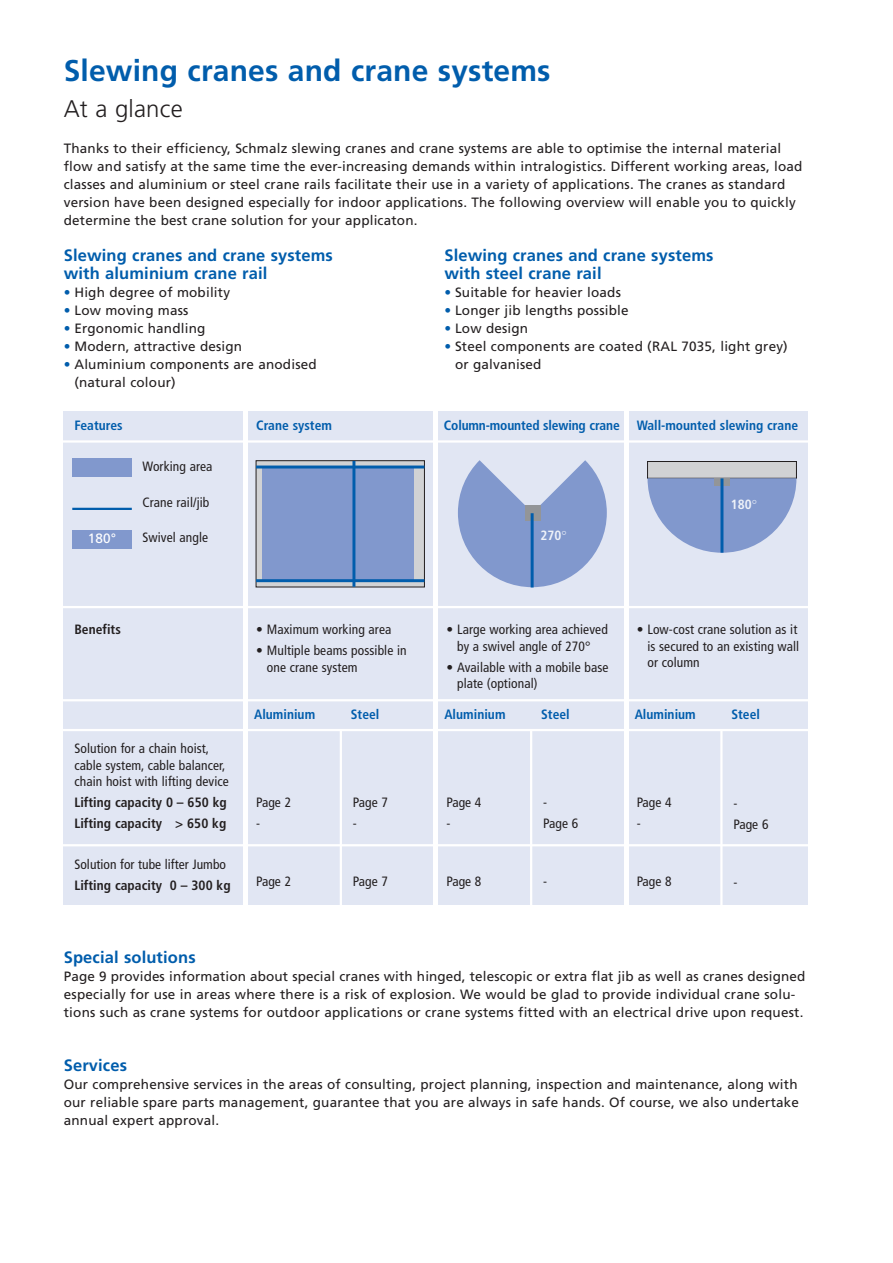
<style>
.page{position:relative;width:893px;height:1263px;background:#fff}
.page>*{position:absolute;margin:0;border:0;box-sizing:border-box;transform-origin:0 0}
.t1{font:700 30px "Frutiger LT";letter-spacing:.005em;color:#015dac}
.t2{font:300 24px "Frutiger LT";letter-spacing:.01em;color:#231f20}
.t3{font:700 16.5px/18px "Frutiger LT";letter-spacing:.01em;color:#015dac}
.t4{font:13.5px/18px "Frutiger LT";letter-spacing:.015em;color:#231f20}
.t5{font:condensed 13.5px/16.5px "Frutiger LT";letter-spacing:.005em;color:#231f20}
.t6{font:700 condensed 13.5px "Frutiger LT";color:#015dac}
.t7{font:700 condensed 13.5px/20.7px "Frutiger LT";letter-spacing:.005em;color:#231f20}
.t8{font:13.5px "Frutiger LT";color:#fff}
.t9{font:700 condensed 13.35px "Frutiger LT";color:#eff2f9}
.s1{color:#015dac}
</style>
<div class="page">
<div style="left:64px;top:411px;width:744px;height:493px;background:#e1e6f3"></div>
<div style="left:243px;top:401px;width:5px;height:557px;background:#fff"></div>
<hr style="left:434px;top:401px;width:4px;height:557px;background:#fff">
<hr style="left:624px;top:408px;width:4px;height:550px;background:#fff">
<div style="left:256px;top:461px;width:168px;height:126px;background:#d1d2d4"></div>
<div style="left:256px;top:460px;width:169px;height:127px;border:1px solid #231f20"></div>
<div style="left:262px;top:467px;width:151px;height:114px;background:#8198cd"></div>
<hr style="left:256px;top:465px;width:168px;height:3px;background:#015dac">
<hr style="left:256px;top:579px;width:168px;height:3px;background:#015dac">
<hr style="left:352px;top:461px;width:3px;height:126px;background:#015dac">
<div style="left:647px;top:461px;width:149px;height:17px;background:#d1d2d4"></div>
<div style="left:647px;top:461px;width:150px;height:18px;border:1px solid #231f20"></div>
<hr style="left:53px;top:440px;width:775px;height:3px;background:#fff">
<hr style="left:53px;top:606px;width:775px;height:2px;background:#fff">
<hr style="left:53px;top:699px;width:775px;height:2px;background:#fff">
<hr style="left:53px;top:844px;width:775px;height:2px;background:#fff">
<hr style="left:53px;top:729px;width:775px;height:2px;background:#fff">
<div style="left:72px;top:459px;width:60px;height:18px;background:#8198cd"></div>
<div style="left:72px;top:531px;width:60px;height:18px;background:#8198cd"></div>
<hr style="left:72px;top:508px;width:60px;height:2px;background:#015dac">
<hr style="left:340px;top:729px;width:2px;height:209px;background:#fff">
<hr style="left:530px;top:729px;width:2px;height:209px;background:#fff">
<hr style="left:720px;top:729px;width:3px;height:209px;background:#fff">
<svg style="left:458px;top:460px;width:149px;height:127px"></svg>
<svg style="left:647px;top:478px;width:149px;height:75px"></svg>
<h1 class="t1" style="left:64px;top:58px;width:488px">Slewing cranes and crane systems</h1>
<h2 class="t2" style="left:64px;top:99px;width:120px">At a glance</h2>
<p class="t4" style="left:64px;top:140px;width:740px">Thanks to their efficiency, Schmalz slewing cranes and crane systems are able to optimise the internal material flow and satisfy at the same time the ever-increasing demands within intralogistics. Different working areas, load classes and aluminium or steel crane rails facilitate their use in a variety of applications. The cranes as standard version have been designed especially for indoor applications. The following overview will enable you to quickly determine the best crane solution for your applicaton.</p>
<p class="t3" style="left:64px;top:247px;width:271px">Slewing cranes and crane systems with aluminium crane rail</p>
<p class="t3" style="left:444px;top:247px;width:271px">Slewing cranes and crane systems with steel crane rail</p>
<p class="t4" style="left:64px;top:284px;width:168px"><span class="s1">•</span> High degree of mobility</p>
<p class="t4" style="left:64px;top:302px;width:126px"><span class="s1">•</span> Low moving mass</p>
<p class="t4" style="left:64px;top:320px;width:143px"><span class="s1">•</span> Ergonomic handling</p>
<p class="t4" style="left:64px;top:338px;width:180px"><span class="s1">•</span> Modern, attractive design</p>
<p class="t4" style="left:74px;top:356px;width:244px;text-indent:-11px"><span class="s1">•</span> Aluminium components are anodised (natural colour)</p>
<p class="t4" style="left:444px;top:284px;width:178px"><span class="s1">•</span> Suitable for heavier loads</p>
<p class="t4" style="left:444px;top:302px;width:186px"><span class="s1">•</span> Longer jib lengths possible</p>
<p class="t4" style="left:444px;top:320px;width:85px"><span class="s1">•</span> Low design</p>
<p class="t4" style="left:455px;top:338px;width:334px;text-indent:-11px"><span class="s1">•</span> Steel components are coated (RAL 7035, light grey) or galvanised</p>
<p class="t6" style="left:74px;top:420px;width:50px">Features</p>
<p class="t6" style="left:256px;top:420px;width:77px">Crane system</p>
<p class="t6" style="left:444px;top:420px;width:177px">Column-mounted slewing crane</p>
<p class="t6" style="left:637px;top:420px;width:163px">Wall-mounted slewing crane</p>
<p class="t5" style="left:142px;top:460px;width:72px">Working area</p>
<p class="t5" style="left:142px;top:495px;width:68px">Crane rail/jib</p>
<p class="t5" style="left:142px;top:531px;width:67px">Swivel angle</p>
<p class="t9" style="left:731px;top:499px;width:22px">180</p>
<p class="t9" style="left:541px;top:530px;width:22px">270</p>
<p class="t8" style="left:88px;top:533px;width:30px">180°</p>
<p class="t7" style="left:74px;top:620px;width:48px">Benefits</p>
<p class="t5" style="left:74px;top:741px;width:156px">Solution for a chain hoist, cable system, cable balancer, chain hoist with lifting device</p>
<p class="t7" style="left:74px;top:793px;width:154px">Lifting capacity 0 – 650 kg<br>Lifting capacity &gt; 650 kg</p>
<p class="t5" style="left:74px;top:857px;width:153px">Solution for tube lifter Jumbo</p>
<p class="t7" style="left:74px;top:876px;width:158px">Lifting capacity 0 – 300 kg</p>
<p class="t3" style="left:64px;top:949px;width:133px">Special solutions</p>
<p class="t5" style="left:256px;top:622px;width:137px">• Maximum working area</p>
<p class="t5" style="left:267px;top:643px;width:141px;text-indent:-11px">• Multiple beams possible in one crane system</p>
<p class="t5" style="left:446px;top:622px;width:163px;text-align:center">• Large working area achieved by a swivel angle of 270°</p>
<p class="t5" style="left:457px;top:660px;width:153px;text-indent:-11px">• Available with a mobile base plate (optional)</p>
<p class="t5" style="left:647px;top:622px;width:153px;text-indent:-11px">• Low-cost crane solution as it is secured to an existing wall or column</p>
<p class="t6" style="left:254px;top:709px;width:63px">Aluminium</p>
<p class="t6" style="left:351px;top:709px;width:30px">Steel</p>
<p class="t6" style="left:444px;top:709px;width:63px">Aluminium</p>
<p class="t6" style="left:541px;top:709px;width:30px">Steel</p>
<p class="t6" style="left:635px;top:709px;width:63px">Aluminium</p>
<p class="t6" style="left:731px;top:709px;width:30px">Steel</p>
<p class="t5" style="left:256px;top:793px;width:36px;line-height:20.7px">Page 2 -</p>
<p class="t5" style="left:256px;top:874px;width:36px">Page 2</p>
<p class="t5" style="left:353px;top:793px;width:36px;line-height:20.7px">Page 7 -</p>
<p class="t5" style="left:353px;top:874px;width:36px">Page 7</p>
<p class="t5" style="left:446px;top:793px;width:36px;line-height:20.7px">Page 4 -</p>
<p class="t5" style="left:446px;top:874px;width:36px">Page 8</p>
<p class="t5" style="left:543px;top:793px;width:36px;line-height:20.7px">-<br>Page 6</p>
<p class="t5" style="left:543px;top:874px;width:5px">-</p>
<p class="t5" style="left:637px;top:793px;width:36px;line-height:20.7px">Page 4 -</p>
<p class="t5" style="left:637px;top:874px;width:36px">Page 8</p>
<p class="t5" style="left:733px;top:794px;width:36px;line-height:20.7px">-<br>Page 6</p>
<p class="t5" style="left:733px;top:875px;width:5px">-</p>
<p class="t4" style="left:64px;top:968px;width:743px">Page 9 provides information about special cranes with hinged, telescopic or extra flat jib as well as cranes designed especially for use in areas where there is a risk of explosion. We would be glad to provide individual crane solu&shy;tions such as crane systems for outdoor applications or crane systems fitted with an electrical drive upon request.</p>
<p class="t3" style="left:64px;top:1057px;width:65px">Services</p>
<p class="t4" style="left:64px;top:1076px;width:737px;text-align:justify">Our comprehensive services in the areas of consulting, project planning, inspection and maintenance, along with our reliable spare parts management, guarantee that you are always in safe hands. Of course, we also undertake annual expert approval.</p>
</div>
